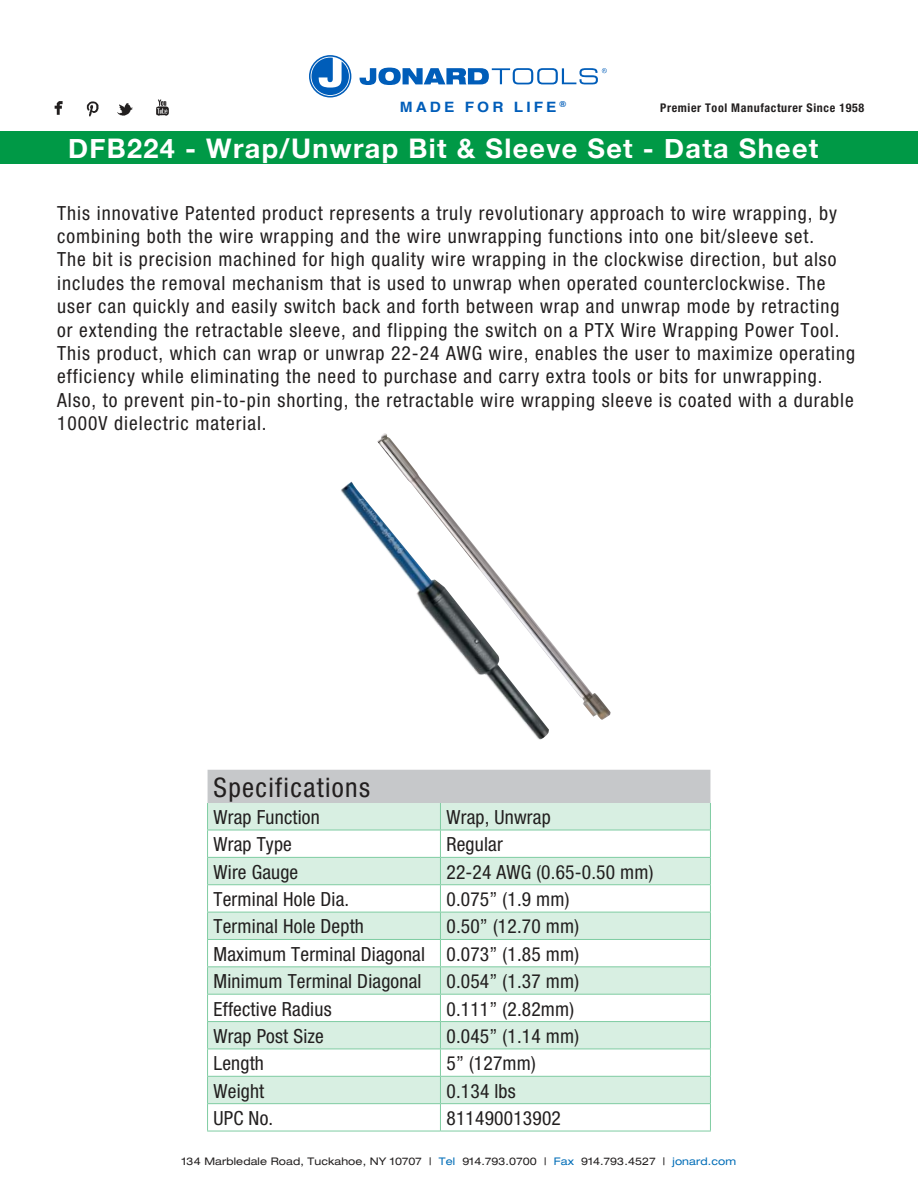
<style>
.page{position:relative;width:918px;height:1188px;background:#fff}
.page>*{position:absolute;margin:0;border:0;box-sizing:border-box;transform-origin:0 0}
.t1{font:700 27px "Helvetica Neue";letter-spacing:.05em;color:#fff}
.t2{font:condensed 27px "Helvetica Neue";letter-spacing:.05em;color:#221f1f}
.t3{font:condensed 19.5px/23.4px "Helvetica Neue";letter-spacing:.05em;color:#221f1f}
.t4{font:condensed 19.5px "Helvetica Neue";letter-spacing:.01em;color:#221f1f}
.t5{font:700 14.25px "Helvetica";letter-spacing:.2em;color:#005db9;scale:1.08 1}
.t6{font:700 condensed 12px "Helvetica Neue";letter-spacing:.05em;color:#221f1f}
.t7{font:expanded 10.5px "Helvetica Neue";letter-spacing:.01em;color:#221f1f}
.s1{color:#006db7}
</style>
<div class="page">
<svg style="left:360px;top:68px;width:247px;height:17px"></svg>
<svg style="left:309px;top:55px;width:42px;height:43px"></svg>
<div style="left:0;top:131px;width:918px;height:32px;background:#009946"></div>
<img style="left:54px;top:99px;width:115px;height:18px">
<svg style="left:207px;top:770px;width:504px;height:361px"></svg>
<hr style="left:207px;top:1131px;width:233px;height:1px;background:#7fcca2">
<hr style="left:440px;top:1131px;width:271px;height:1px;background:#7fcca2">
<img style="left:341px;top:482px;width:208px;height:258px">
<img style="left:377px;top:433px;width:234px;height:287px">
<p class="t5" style="left:400px;top:98px;width:155px">MADE FOR LIFE <sup>®</sup></p>
<p class="t6" style="left:660px;top:101px;width:205px">Premier Tool Manufacturer Since 1958</p>
<h1 class="t1" style="left:68px;top:138px;width:752px">DFB224 - Wrap/Unwrap Bit &amp; Sleeve Set - Data Sheet</h1>
<p class="t3" style="left:57px;top:203px;width:799px">This innovative Patented product represents a truly revolutionary approach to wire wrapping, by combining both the wire wrapping and the wire unwrapping functions into one bit/sleeve set.<br>The bit is precision machined for high quality wire wrapping in the clockwise direction, but also includes the removal mechanism that is used to unwrap when operated counterclockwise. The user can quickly and easily switch back and forth between wrap and unwrap mode by retracting or extending the retractable sleeve, and flipping the switch on a PTX Wire Wrapping Power Tool.<br>This product, which can wrap or unwrap 22-24 AWG wire, enables the user to maximize operating efficiency while eliminating the need to purchase and carry extra tools or bits for unwrapping.<br>Also, to prevent pin-to-pin shorting, the retractable wire wrapping sleeve is coated with a durable 1000V dielectric material.</p>
<h1 class="t2" style="left:214px;top:777px;width:158px">Specifications</h1>
<p class="t4" style="left:214px;top:810px;width:108px">Wrap Function</p>
<p class="t4" style="left:446px;top:810px;width:106px">Wrap, Unwrap</p>
<p class="t4" style="left:214px;top:837px;width:80px">Wrap Type</p>
<p class="t4" style="left:446px;top:837px;width:58px">Regular</p>
<p class="t4" style="left:214px;top:865px;width:86px">Wire Gauge</p>
<p class="t4" style="left:446px;top:865px;width:209px">22-24 AWG (0.65-0.50 mm)</p>
<p class="t4" style="left:214px;top:892px;width:137px">Terminal Hole Dia.</p>
<p class="t3" style="left:446px;top:889px;width:125px">0.075” (1.9 mm)</p>
<p class="t4" style="left:214px;top:919px;width:152px">Terminal Hole Depth</p>
<p class="t3" style="left:214px;top:915px;width:367px;line-height:27.3px;text-align:justify;text-indent:233px">0.50” (12.70 mm)<br>Maximum Terminal Diagonal 0.073” (1.85 mm)<br>Minimum Terminal Diagonal</p>
<p class="t3" style="left:446px;top:971px;width:134px">0.054” (1.37 mm)</p>
<p class="t4" style="left:214px;top:1001px;width:120px">Effective Radius</p>
<p class="t3" style="left:446px;top:999px;width:129px">0.111” (2.82mm)</p>
<p class="t4" style="left:214px;top:1029px;width:112px">Wrap Post Size</p>
<p class="t3" style="left:446px;top:1026px;width:134px">0.045” (1.14 mm)</p>
<p class="t3" style="left:214px;top:1053px;width:52px">Length</p>
<p class="t3" style="left:446px;top:1053px;width:91px">5” (127mm)</p>
<p class="t3" style="left:214px;top:1081px;width:52px">Weight</p>
<p class="t3" style="left:446px;top:1081px;width:71px">0.134 lbs</p>
<p class="t3" style="left:214px;top:1108px;width:61px">UPC No.</p>
<p class="t4" style="left:446px;top:1111px;width:116px">811490013902</p>
<p class="t7" style="left:182px;top:1157px;width:556px">134 Marbledale Road, Tuckahoe, NY 10707 | <span class="s1">Tel</span> 914.793.0700 | <span class="s1">Fax</span> 914.793.4527 | <span class="s1">jonard.com</span></p>
</div>
